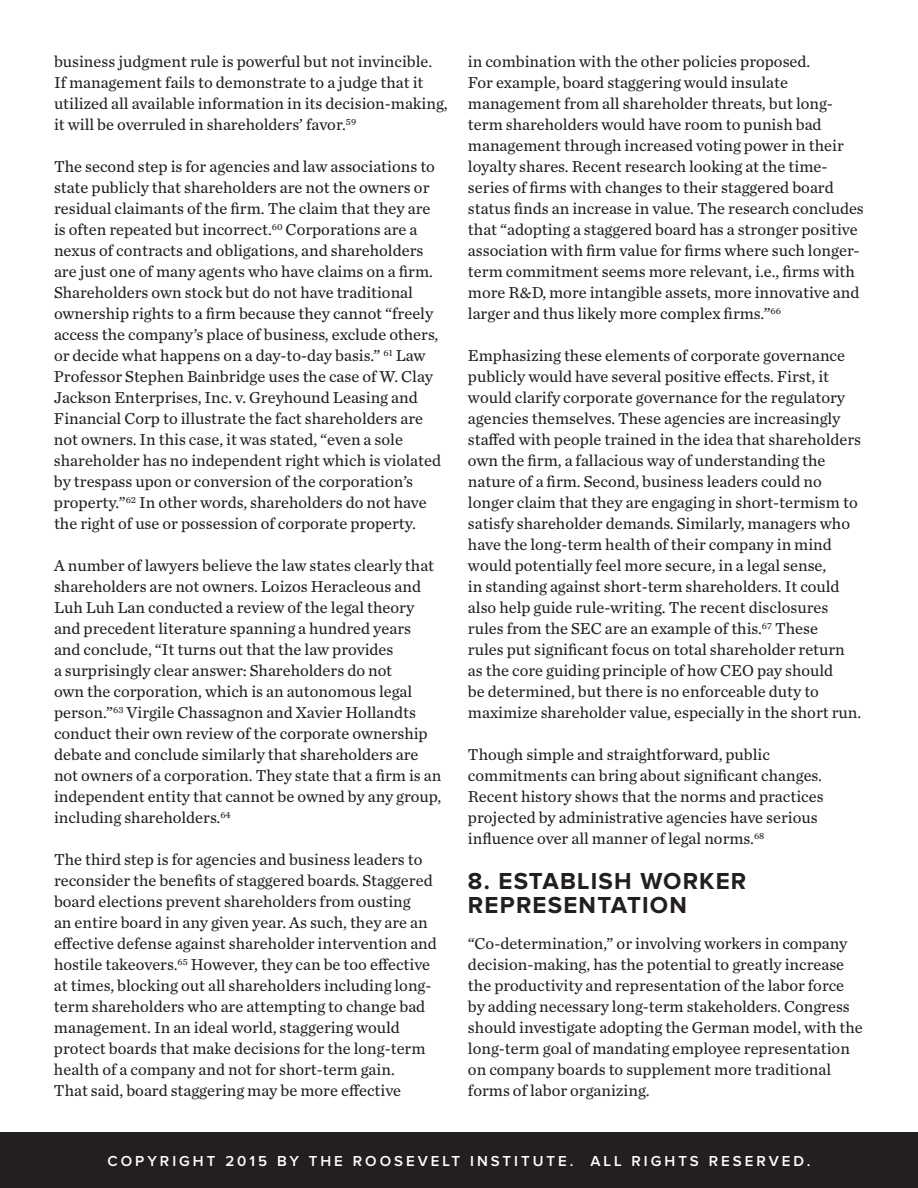
<style>
.page{position:relative;width:918px;height:1188px;background:#fff}
.page>*{position:absolute;margin:0;border:0;box-sizing:border-box;transform-origin:0 0}
.t1{font:700 24px/24px "Proxima Nova";letter-spacing:.05em;color:#231f20}
.t2{font:16.5px/21px "Chronicle Text G2";color:#231f20}
.t3{font:600 15px "Proxima Nova";letter-spacing:.2em;color:#fff}
</style>
<div class="page">
<div style="left:0;top:1132px;width:918px;height:56px;background:#231f20"></div>
<p class="t2" style="left:54px;top:50px;width:395px">business judgment rule is powerful but not invincible.<br>If management fails to demonstrate to a judge that it utilized all available information in its decision-making, it will be overruled in shareholders’ favor.<sup>59</sup></p>
<p class="t2" style="left:54px;top:155px;width:389px">The second step is for agencies and law associations to state publicly that shareholders are not the owners or residual claimants of the firm. The claim that they are is often repeated but incorrect.<sup>60</sup> Corporations are a nexus of contracts and obligations, and shareholders are just one of many agents who have claims on a firm.<br>Shareholders own stock but do not have traditional ownership rights to a firm because they cannot “freely access the company’s place of business, exclude others, or decide what happens on a day-to-day basis.” <sup>61</sup> Law Professor Stephen Bainbridge uses the case of W. Clay Jackson Enterprises, Inc. v. Greyhound Leasing and Financial Corp to illustrate the fact shareholders are not owners. In this case, it was stated, “even a sole shareholder has no independent right which is violated by trespass upon or conversion of the corporation’s property.”<sup>62</sup> In other words, shareholders do not have the right of use or possession of corporate property.</p>
<p class="t2" style="left:54px;top:554px;width:389px">A number of lawyers believe the law states clearly that shareholders are not owners. Loizos Heracleous and Luh Luh Lan conducted a review of the legal theory and precedent literature spanning a hundred years and conclude, “It turns out that the law provides<br>a surprisingly clear answer: Shareholders do not<br>own the corporation, which is an autonomous legal person.”<sup>63</sup> Virgile Chassagnon and Xavier Hollandts conduct their own review of the corporate ownership debate and conclude similarly that shareholders are not owners of a corporation. They state that a firm is an independent entity that cannot be owned by any group, including shareholders.<sup>64</sup></p>
<p class="t2" style="left:54px;top:848px;width:384px">The third step is for agencies and business leaders to reconsider the benefits of staggered boards. Staggered board elections prevent shareholders from ousting<br>an entire board in any given year. As such, they are an effective defense against shareholder intervention and hostile takeovers.<sup>65</sup> However, they can be too effective at times, blocking out all shareholders including long&shy;term shareholders who are attempting to change bad management. In an ideal world, staggering would protect boards that make decisions for the long-term health of a company and not for short-term gain.<br>That said, board staggering may be more effective</p>
<p class="t2" style="left:468px;top:50px;width:397px">in combination with the other policies proposed.<br>For example, board staggering would insulate management from all shareholder threats, but long&shy;term shareholders would have room to punish bad management through increased voting power in their loyalty shares. Recent research looking at the time&shy;series of firms with changes to their staggered board status finds an increase in value. The research concludes that “adopting a staggered board has a stronger positive association with firm value for firms where such longer&shy;term commitment seems more relevant, i.e., firms with more R&amp;D, more intangible assets, more innovative and larger and thus likely more complex firms.”<sup>66</sup></p>
<p class="t2" style="left:468px;top:344px;width:395px">Emphasizing these elements of corporate governance publicly would have several positive effects. First, it would clarify corporate governance for the regulatory agencies themselves. These agencies are increasingly staffed with people trained in the idea that shareholders own the firm, a fallacious way of understanding the nature of a firm. Second, business leaders could no longer claim that they are engaging in short-termism to satisfy shareholder demands. Similarly, managers who have the long-term health of their company in mind would potentially feel more secure, in a legal sense,<br>in standing against short-term shareholders. It could also help guide rule-writing. The recent disclosures rules from the SEC are an example of this.<sup>67</sup> These<br>rules put significant focus on total shareholder return as the core guiding principle of how CEO pay should<br>be determined, but there is no enforceable duty to maximize shareholder value, especially in the short run.</p>
<p class="t2" style="left:468px;top:743px;width:357px">Though simple and straightforward, public commitments can bring about significant changes.<br>Recent history shows that the norms and practices projected by administrative agencies have serious influence over all manner of legal norms.<sup>68</sup></p>
<h1 class="t1" style="left:468px;top:870px;width:280px">8. ESTABLISH WORKER<br>REPRESENTATION</h1>
<p class="t2" style="left:468px;top:932px;width:396px">“Co-determination,” or involving workers in company decision-making, has the potential to greatly increase the productivity and representation of the labor force by adding necessary long-term stakeholders. Congress should investigate adopting the German model, with the long-term goal of mandating employee representation on company boards to supplement more traditional forms of labor organizing.</p>
<p class="t3" style="left:108px;top:1154px;width:704px">COPYRIGHT 2015 BY THE ROOSEVELT INSTITUTE. ALL RIGHTS RESERVED.</p>
</div>
